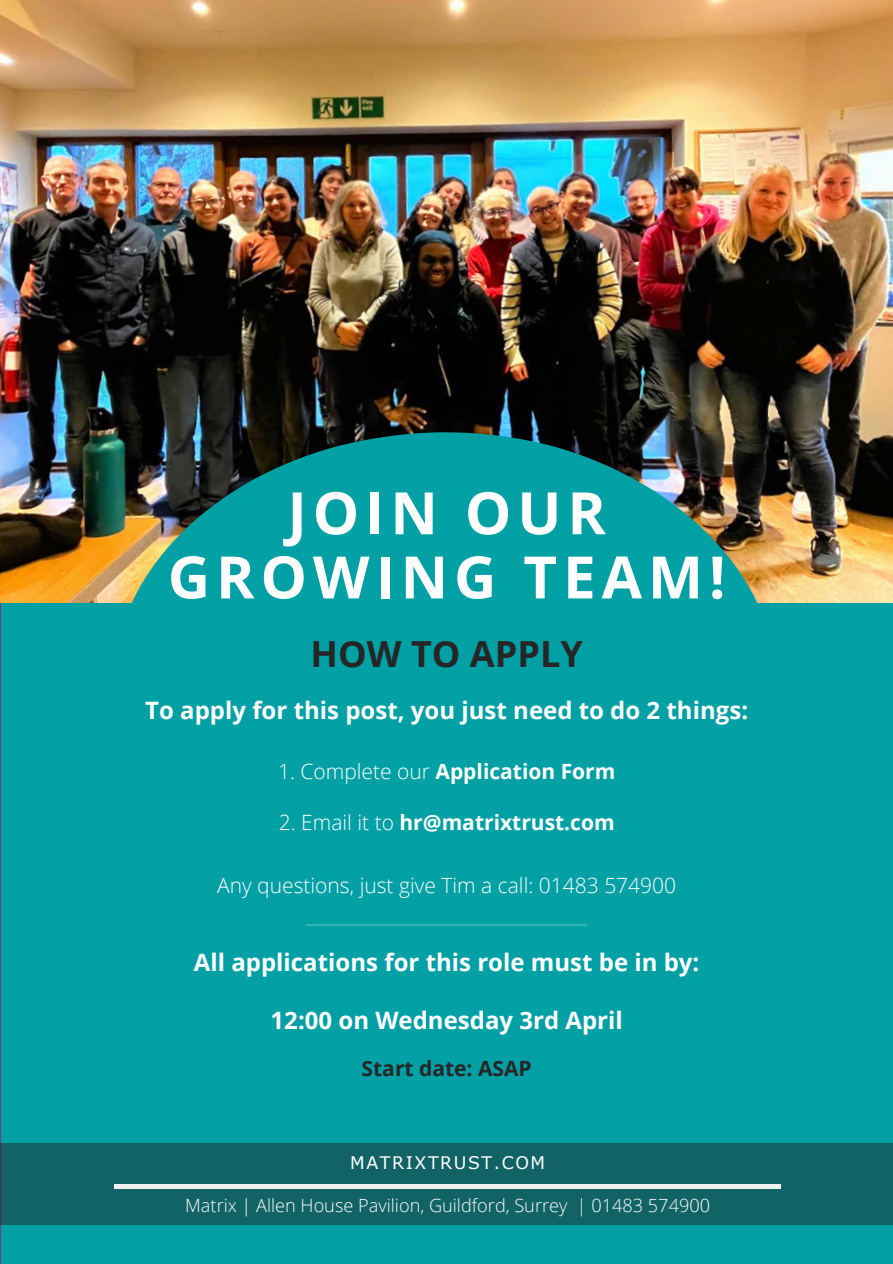
<style>
.page{position:relative;width:893px;height:1264px;background:#fff}
.page>*{position:absolute;margin:0;border:0;box-sizing:border-box;transform-origin:0 0}
.t1{font:700 58.5px/64.2px "Open Sans";letter-spacing:.1em;color:#fff;text-align:center}
.t2{font:700 36px "Open Sans";color:#262626}
.t3{font:700 24px "Open Sans";color:#fff}
.t4{font:700 21px "Open Sans";color:#fff}
.t5{font:300 21px "Open Sans";color:#fff}
.t6{font:700 21px "Open Sans";color:#262626}
.t7{font:300 18.15px "Open Sans";color:#fff}
.t8{font:17.4px "Verdana";letter-spacing:.09em;color:#fff}
.t9{font:300 9px "Open Sans";color:#fff}
.s1{font-weight:300}
</style>
<div class="page">
<img style="left:0;top:0;width:892px;height:603px">
<div style="left:1px;top:602px;width:891px;height:661px;background:#00a0a4"></div>
<div style="left:0;top:1143px;width:892px;height:81px;background:#126365"></div>
<hr style="left:114px;top:1184px;width:666px;height:4px;background:#f0f0f0">
<img style="left:114px;top:432px;width:661px;height:171px">
<h5 class="t1" style="left:168px;top:479px;width:559px">JOIN OUR<br>GROWING TEAM!</h5>
<h3 class="t2" style="left:310px;top:628px;width:274px">HOW TO APPLY</h3>
<h4 class="t3" style="left:145px;top:693px;width:604px">To apply for this post, you just need to do 2 things:</h4>
<p class="t4" style="left:278px;top:756px;width:339px"><span class="s1">1. Complete our</span> Application Form</p>
<p class="t4" style="left:279px;top:807px;width:337px"><span class="s1">2. Email it to</span> hr@matrixtrust.com</p>
<p class="t5" style="left:217px;top:870px;width:460px">Any questions, just give Tim a call: 01483 574900</p>
<p class="t9" style="left:306px;top:914px;width:283px">____________________________________________________________________________</p>
<p class="t3" style="left:194px;top:945px;width:507px">All applications for this role must be in by:</p>
<p class="t3" style="left:270px;top:1003px;width:353px">12:00 on Wednesday 3rd April</p>
<p class="t6" style="left:361px;top:1053px;width:172px">Start date: ASAP</p>
<h2 class="t8" style="left:350px;top:1151px;width:196px">MATRIXTRUST.COM</h2>
<h1 class="t7" style="left:185px;top:1192px;width:526px">Matrix | Allen House Pavilion, Guildford, Surrey | 01483 574900</h1>
</div>
